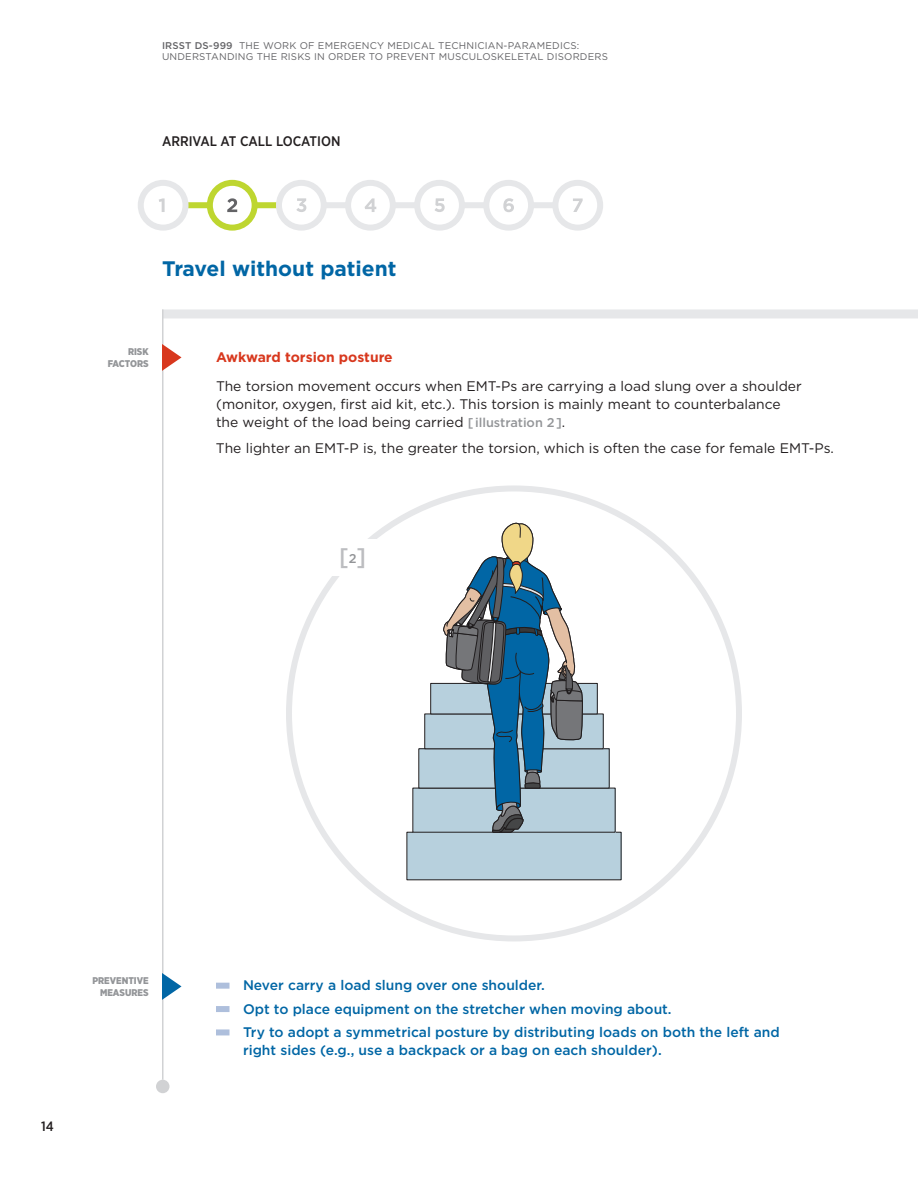
<style>
.page{position:relative;width:918px;height:1188px;background:#fff}
.page>*{position:absolute;margin:0;border:0;box-sizing:border-box;transform-origin:0 0}
.t1{font:500 24px "Gotham Narrow";color:#bcbdc0}
.t2{font:700 21px "Gotham HTF";color:#0166a5}
.t3{font:13.8px/18px "Gotham HTF";color:#231f20}
.t4{font:500 13.8px/23.4px "Gotham HTF";color:#0166a5}
.t5{font:700 13.8px "Gotham HTF";color:#d8381e}
.t6{font:500 13.8px "Gotham Narrow";color:#231f20}
.t7{font:500 13.5px "Gotham Narrow";color:#231f20}
.t8{font:9.75px/11.7px "Gotham HTF";letter-spacing:.02em;color:#636366}
.t9{font:900 9.75px/12px "Gotham Narrow";color:#939598;text-align:right}
.s1{font-weight:500}
.s2{font-weight:500;font-size:12.75px;color:#939598}
.s3{font-family:"Gotham HTF";font-size:12.75px;color:#939598}
</style>
<div class="page">
<div style="left:162px;top:309px;width:756px;height:9px;background:#e6e7e9"></div>
<hr style="left:162px;top:309px;width:2px;height:771px;background:#d1d2d4">
<div style="left:216px;top:983px;width:14px;height:6px;background:#aebfdc"></div>
<div style="left:216px;top:1006px;width:14px;height:6px;background:#aebfdc"></div>
<div style="left:216px;top:1029px;width:14px;height:6px;background:#aebfdc"></div>
<div style="left:161px;top:202px;width:140px;height:6px;background:#bed630"></div>
<div style="left:301px;top:202px;width:281px;height:6px;background:#e6e7e9"></div>
<div style="left:141px;top:183px;width:45px;height:45px;background:#fff;border-radius:50%"></div>
<div style="left:138px;top:180px;width:51px;height:51px;border:6px solid #e6e7e9;border-radius:50%"></div>
<svg style="left:159px;top:198px;width:6px;height:14px"></svg>
<svg style="left:210px;top:183px;width:45px;height:45px"></svg>
<div style="left:207px;top:180px;width:51px;height:51px;border:6px solid #bed630;border-radius:50%"></div>
<svg style="left:227px;top:198px;width:10px;height:14px"></svg>
<div style="left:279px;top:183px;width:45px;height:45px;background:#fff;border-radius:50%"></div>
<div style="left:276px;top:180px;width:51px;height:51px;border:6px solid #e6e7e9;border-radius:50%"></div>
<svg style="left:296px;top:198px;width:10px;height:14px"></svg>
<div style="left:348px;top:183px;width:45px;height:45px;background:#fff;border-radius:50%"></div>
<div style="left:345px;top:180px;width:51px;height:51px;border:6px solid #e6e7e9;border-radius:50%"></div>
<svg style="left:365px;top:198px;width:11px;height:14px"></svg>
<div style="left:417px;top:183px;width:45px;height:45px;background:#fff;border-radius:50%"></div>
<div style="left:414px;top:180px;width:51px;height:51px;border:6px solid #e6e7e9;border-radius:50%"></div>
<svg style="left:435px;top:198px;width:10px;height:14px"></svg>
<div style="left:486px;top:183px;width:45px;height:45px;background:#fff;border-radius:50%"></div>
<div style="left:483px;top:180px;width:51px;height:51px;border:6px solid #e6e7e9;border-radius:50%"></div>
<svg style="left:503px;top:198px;width:11px;height:14px"></svg>
<div style="left:555px;top:183px;width:45px;height:45px;background:#fff;border-radius:50%"></div>
<div style="left:552px;top:180px;width:51px;height:51px;border:6px solid #e6e7e9;border-radius:50%"></div>
<svg style="left:573px;top:198px;width:10px;height:14px"></svg>
<div style="left:156px;top:1080px;width:14px;height:13px;background:#d1d2d4;border-radius:50%"></div>
<svg style="left:162px;top:973px;width:20px;height:27px"></svg>
<svg style="left:162px;top:344px;width:20px;height:27px"></svg>
<div style="left:407px;top:832px;width:214px;height:48px;background:#b7d0dd"></div>
<div style="left:413px;top:788px;width:202px;height:44px;background:#b7d0dd"></div>
<div style="left:419px;top:749px;width:190px;height:39px;background:#b7d0dd"></div>
<div style="left:425px;top:714px;width:178px;height:35px;background:#b7d0dd"></div>
<div style="left:425px;top:714px;width:178px;height:35px;border:1px solid #231f20"></div>
<div style="left:431px;top:683px;width:166px;height:31px;background:#b7d0dd"></div>
<svg style="left:444px;top:522px;width:139px;height:311px"></svg>
<p class="t8" style="left:162px;top:39px;width:448px"><span class="s1">IRSST DS-999</span> THE WORK OF EMERGENCY MEDICAL TECHNICIAN-PARAMEDICS:<br>UNDERSTANDING THE RISKS IN ORDER TO PREVENT MUSCULOSKELETAL DISORDERS</p>
<p class="t6" style="left:162px;top:133px;width:180px">ARRIVAL AT CALL LOCATION</p>
<h2 class="t2" style="left:162px;top:256px;width:236px">Travel without patient</h2>
<p class="t9" style="left:108px;top:346px;width:42px">RISK<br>FACTORS</p>
<p class="t5" style="left:216px;top:349px;width:178px">Awkward torsion posture</p>
<p class="t3" style="left:216px;top:377px;width:587px">The torsion movement occurs when EMT-Ps are carrying a load slung over a shoulder (monitor, oxygen, first aid kit, etc.). This torsion is mainly meant to counterbalance the weight of the load being carried <span class="s2">[ illustration 2]</span>.</p>
<p class="t3" style="left:216px;top:439px;width:620px">The lighter an EMT-P is, the greater the torsion, which is often the case for female EMT-Ps.</p>
<h1 class="t1" style="left:339px;top:541px;width:29px">[<span class="s3">2</span>]</h1>
<p class="t9" style="left:92px;top:975px;width:58px">PREVENTIVE<br>MEASURES</p>
<p class="t7" style="left:41px;top:1118px;width:14px">14</p>
<p class="t4" style="left:243px;top:973px;width:538px">Never carry a load slung over one shoulder.<br>Opt to place equipment on the stretcher when moving about.<br>Try to adopt a symmetrical posture by distributing loads on both the left and</p>
<p class="t4" style="left:243px;top:1038px;width:420px">right sides (e.g., use a backpack or a bag on each shoulder).</p>
</div>
